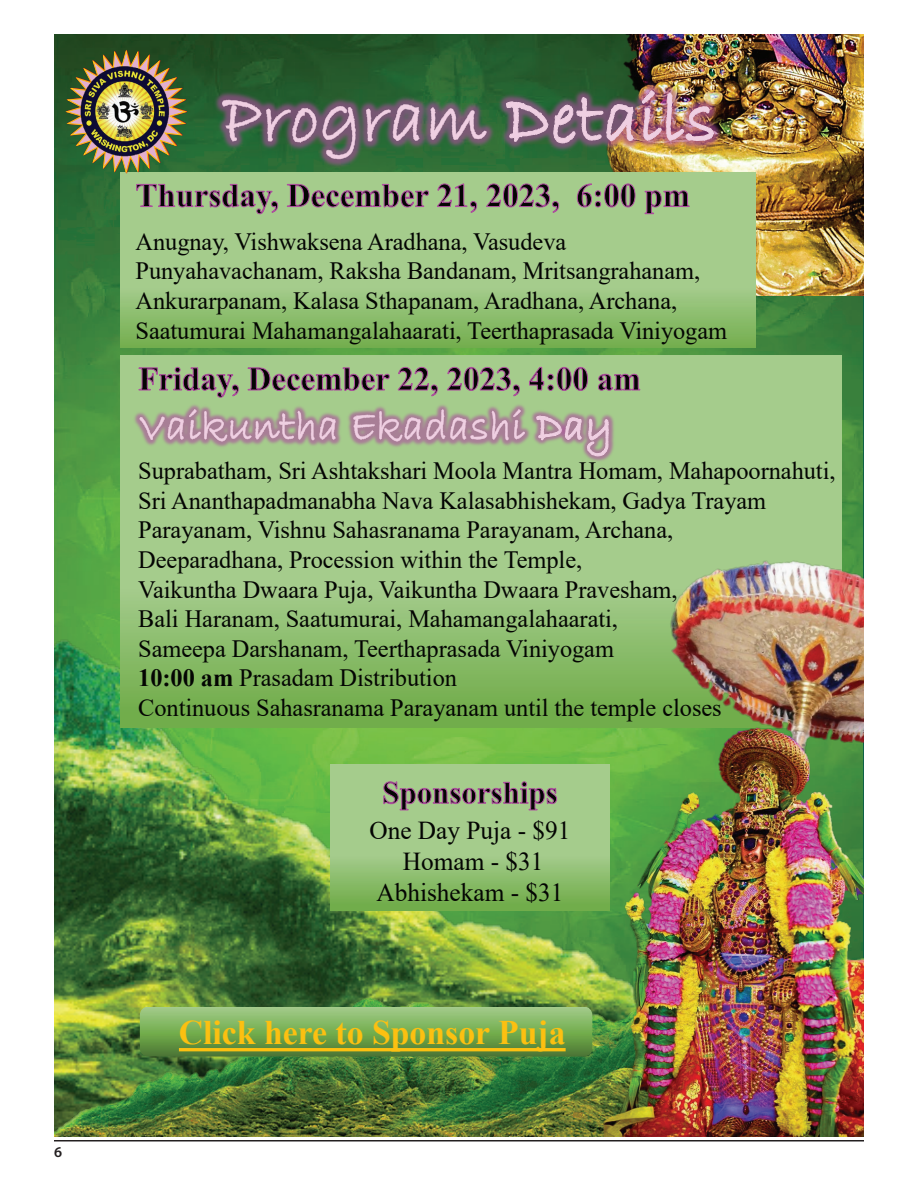
<style>
.page{position:relative;width:918px;height:1188px;background:#fff}
.page>*{position:absolute;margin:0;border:0;box-sizing:border-box;transform-origin:0 0}
.t1{font:700 34.5px "Times New Roman";color:#fcc011}
.t2{font:25.8px/31px "Times New Roman";color:#040503;text-align:center}
.t3{font:24.9px/29.7px "Times New Roman";color:#040503}
.t4{font:600 15px "Myriad Pro";color:#231f20}
.s1{font-weight:700}
</style>
<div class="page">
<hr style="left:54px;top:1140px;width:810px;height:2px;background:#231f20">
<img style="left:54px;top:35px;width:808px;height:485px">
<img style="left:558px;top:35px;width:306px;height:261px">
<img style="left:187px;top:62px;width:622px;height:124px">
<img style="left:211px;top:89px;width:286px;height:81px">
<svg style="left:222px;top:100px;width:265px;height:59px;background:#6e746f"></svg>
<img style="left:495px;top:80px;width:230px;height:74px">
<img style="left:506px;top:65px;width:208px;height:83px">
<img style="left:54px;top:503px;width:504px;height:402px">
<img style="left:54px;top:905px;width:538px;height:231px">
<svg style="left:120px;top:172px;width:635px;height:176px;background:#9ac57f"></svg>
<svg style="left:136px;top:183px;width:423px;height:31px;background:#8c9678"></svg>
<svg style="left:577px;top:183px;width:59px;height:24px"></svg>
<svg style="left:645px;top:190px;width:45px;height:24px"></svg>
<svg style="left:120px;top:356px;width:721px;height:371px;background:#9ac57f"></svg>
<svg style="left:139px;top:367px;width:100px;height:31px;background:#8b9277"></svg>
<svg style="left:248px;top:367px;width:142px;height:24px;background:#818270"></svg>
<svg style="left:398px;top:367px;width:242px;height:30px;background:#8a9477"></svg>
<img style="left:132px;top:401px;width:211px;height:48px">
<svg style="left:140px;top:409px;width:196px;height:32px;background:#b6a4a3"></svg>
<img style="left:346px;top:401px;width:187px;height:48px">
<svg style="left:353px;top:409px;width:172px;height:32px;background:#b8a1a6"></svg>
<img style="left:529px;top:408px;width:41px;height:40px">
<img style="left:557px;top:410px;width:59px;height:54px">
<svg style="left:536px;top:415px;width:73px;height:41px;background:#b9ada5"></svg>
<img style="left:559px;top:520px;width:305px;height:448px">
<img style="left:610px;top:520px;width:52px;height:1px">
<img style="left:558px;top:520px;width:52px;height:407px">
<img style="left:558px;top:910px;width:1px;height:58px">
<img style="left:592px;top:701px;width:272px;height:435px">
<svg style="left:140px;top:1007px;width:452px;height:50px;background:#7eaa54"></svg>
<svg style="left:67px;top:50px;width:120px;height:124px;background:#506b39"></svg>
<img style="left:79px;top:64px;width:92px;height:94px">
<svg style="left:330px;top:764px;width:280px;height:146px;background:#98c47c"></svg>
<svg style="left:383px;top:781px;width:174px;height:29px;background:#898e76"></svg>
<p class="t4" style="left:54px;top:1142px;width:10px">6</p>
<p class="t3" style="left:136px;top:226px;width:593px">Anugnay, Vishwaksena Aradhana, Vasudeva Punyahavachanam, Raksha Bandanam, Mritsangrahanam, Ankurarpanam, Kalasa Sthapanam, Aradhana, Archana, Saatumurai Mahamangalahaarati, Teerthaprasada Viniyogam</p>
<p class="t3" style="left:138px;top:455px;width:699px">Suprabatham, Sri Ashtakshari Moola Mantra Homam, Mahapoornahuti, Sri Ananthapadmanabha Nava Kalasabhishekam, Gadya Trayam Parayanam, Vishnu Sahasranama Parayanam, Archana,<br>Deeparadhana, Procession within the Temple,<br>Vaikuntha Dwaara Puja, Vaikuntha Dwaara Pravesham,<br>Bali Haranam, Saatumurai, Mahamangalahaarati,<br>Sameepa Darshanam, Teerthaprasada Viniyogam<br><span class="s1">10:00 am</span> Prasadam Distribution<br>Continuous Sahasranama Parayanam until the temple closes</p>
<p class="t2" style="left:369px;top:814px;width:203px">One Day Puja - $91<br>Homam - $31<br>Abhishekam - $31</p>
<h1 class="t1" style="left:179px;top:1008px;width:388px">Click here to Sponsor Puja</h1>
</div>
